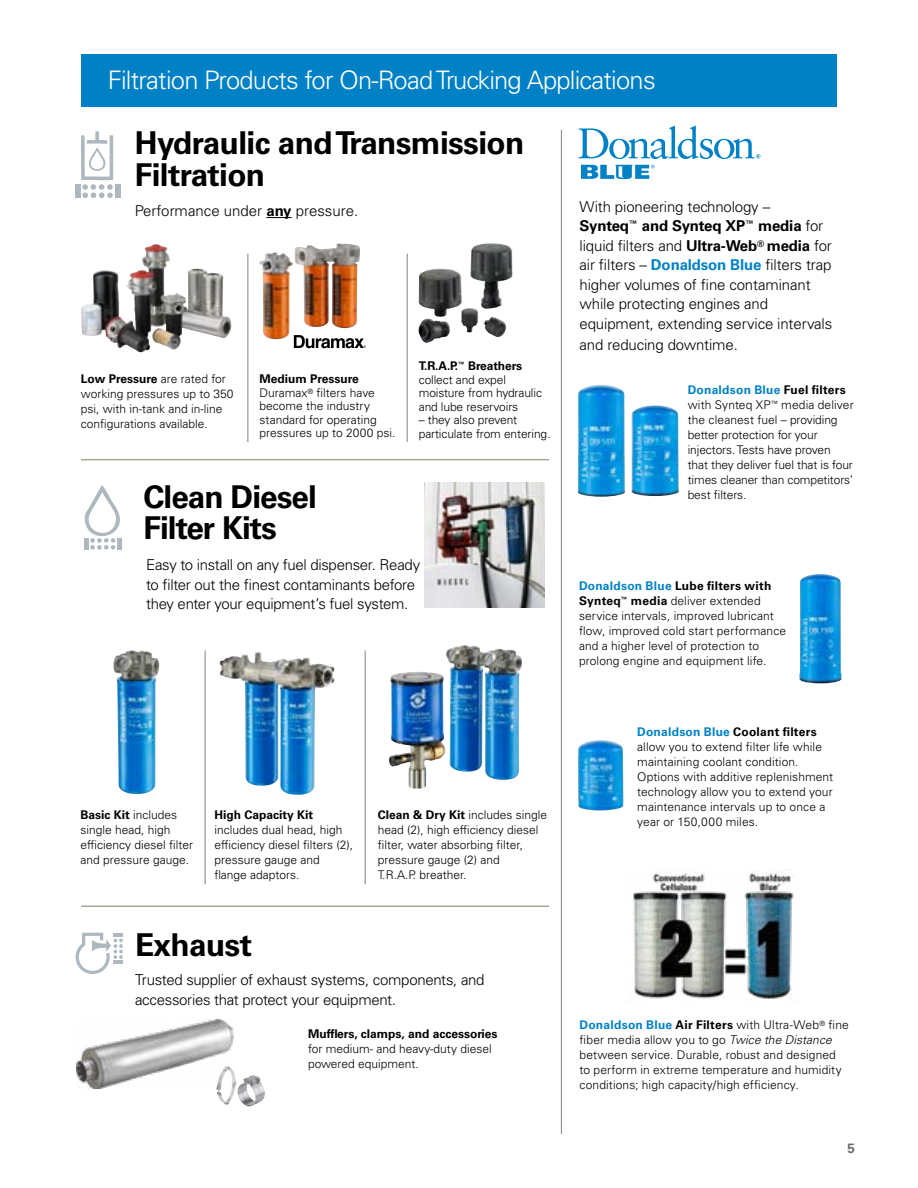
<style>
.page{position:relative;width:918px;height:1188px;background:#fff}
.page>*{position:absolute;margin:0;border:0;box-sizing:border-box;transform-origin:0 0}
.t1{font:700 31.5px/31.5px "Univers LT Std";letter-spacing:-.02em;color:#000}
.t2{font:300 25.5px "Univers LT Std";letter-spacing:-.03em;color:#fff}
.t3{font:300 15px/19.5px "Univers LT Std";letter-spacing:-.01em;color:#000}
.t4{font:700 13.5px "Univers LT Std";color:#6d6e71}
.t5{font:300 12px/15px "Univers LT Std";color:#000}
.t6{font:700 12px "Univers LT Std";color:#000}
.s1{font-weight:700}
.s2{font-weight:700;color:#0081c6}
.s3{font-style:italic}
</style>
<div class="page">
<hr style="left:205px;top:650px;width:1px;height:234px;background:#808285">
<div style="left:81px;top:54px;width:756px;height:52px;background:#0081c6"></div>
<img style="left:259px;top:243px;width:101px;height:85px">
<hr style="left:248px;top:254px;width:1px;height:188px;background:#808285">
<hr style="left:407px;top:254px;width:1px;height:188px;background:#808285">
<svg style="left:266px;top:217px;width:26px;height:1px"></svg>
<img style="left:81px;top:244px;width:75px;height:92px">
<svg style="left:81px;top:131px;width:32px;height:67px"></svg>
<div style="left:115px;top:184px;width:6px;height:14px;background:#adb8bf"></div>
<div style="left:75px;top:184px;width:5px;height:14px;background:#adb8bf"></div>
<svg style="left:294px;top:335px;width:72px;height:13px"></svg>
<img style="left:216px;top:1073px;width:20px;height:32px">
<img style="left:236px;top:1075px;width:29px;height:31px">
<svg style="left:75px;top:932px;width:48px;height:42px"></svg>
<hr style="left:561px;top:130px;width:1px;height:1004px;background:#808285">
<hr style="left:81px;top:906px;width:468px;height:1px;background:#a7a699">
<hr style="left:81px;top:459px;width:468px;height:1px;background:#a7a699">
<svg style="left:84px;top:485px;width:38px;height:65px"></svg>
<hr style="left:365px;top:650px;width:1px;height:234px;background:#808285">
<img style="left:76px;top:1020px;width:158px;height:69px">
<img style="left:425px;top:483px;width:119px;height:125px">
<img style="left:418px;top:243px;width:95px;height:74px">
<img style="left:113px;top:650px;width:46px;height:144px">
<img style="left:415px;top:645px;width:107px;height:135px">
<img style="left:220px;top:652px;width:115px;height:143px">
<img style="left:799px;top:574px;width:43px;height:109px">
<img style="left:578px;top:740px;width:46px;height:70px">
<img style="left:633px;top:871px;width:161px;height:129px">
<img style="left:578px;top:385px;width:47px;height:112px">
<img style="left:631px;top:405px;width:48px;height:91px">
<svg style="left:579px;top:126px;width:181px;height:33px"></svg>
<svg style="left:581px;top:165px;width:74px;height:14px"></svg>
<h2 class="t2" style="left:108px;top:65px;width:550px">Filtration Products for On-Road Trucking Applications</h2>
<h1 class="t1" style="left:135px;top:128px;width:391px">Hydraulic and Transmission<br>Filtration</h1>
<p class="t3" style="left:135px;top:201px;width:225px">Performance under <span class="s1">any</span> pressure.</p>
<p class="t5" style="left:81px;top:372px;width:154px"><span class="s1">Low Pressure</span> are rated for working pressures up to 350 psi, with in-tank and in-line configurations available.</p>
<p class="t5" style="left:259px;top:372px;width:137px;line-height:13.5px"><span class="s1">Medium Pressure<br></span>Duramax<sup>®</sup> filters have become the industry standard for operating pressures up to 2000 psi.</p>
<h1 class="t1" style="left:143px;top:481px;width:175px">Clean Diesel<br>Filter Kits</h1>
<p class="t5" style="left:419px;top:359px;width:125px;line-height:13.5px"><span class="s1">T.R.A.P.</span><sup>™</sup> <span class="s1">Breathers </span>collect and expel moisture from hydraulic and lube reservoirs</p>
<p class="t5" style="left:419px;top:413px;width:133px;line-height:13.5px">– they also prevent particulate from entering.</p>
<p class="t3" style="left:146px;top:555px;width:276px">Easy to install on any fuel dispenser. Ready to filter out the finest contaminants before they enter your equipment’s fuel system.</p>
<p class="t5" style="left:80px;top:807px;width:114px"><span class="s1">Basic Kit</span> includes single head, high efficiency diesel filter and pressure gauge.</p>
<p class="t6" style="left:214px;top:808px;width:100px">High Capacity Kit</p>
<p class="t5" style="left:214px;top:822px;width:140px">includes dual head, high efficiency diesel filters (2), pressure gauge and flange adaptors.</p>
<h1 class="t1" style="left:135px;top:929px;width:118px">Exhaust</h1>
<p class="t5" style="left:378px;top:807px;width:171px"><span class="s1">Clean &amp; Dry Kit</span> includes single head (2), high efficiency diesel filter, water absorbing filter, pressure gauge (2) and<br>T.R.A.P. breather.</p>
<p class="t3" style="left:135px;top:970px;width:351px">Trusted supplier of exhaust systems, components, and accessories that protect your equipment.</p>
<p class="t6" style="left:308px;top:1027px;width:191px">Mufflers, clamps, and accessories</p>
<p class="t5" style="left:308px;top:1041px;width:185px">for medium- and heavy-duty diesel powered equipment.</p>
<p class="t3" style="left:580px;top:197px;width:254px">With pioneering technology – <span class="s1">Synteq</span><sup>™</sup> <span class="s1">and Synteq XP</span><sup>™</sup> <span class="s1">media</span> for liquid filters and <span class="s1">Ultra-Web</span><sup>®</sup> <span class="s1">media</span> for air filters – <span class="s2">Donaldson Blue</span> filters trap higher volumes of fine contaminant while protecting engines and equipment, extending service intervals</p>
<p class="t3" style="left:580px;top:335px;width:160px">and reducing downtime.</p>
<p class="t5" style="left:688px;top:382px;width:167px"><span class="s2">Donaldson Blue</span> <span class="s1">Fuel filters </span>with Synteq XP<sup>™</sup> media deliver the cleanest fuel – providing better protection for your injectors. Tests have proven that they deliver fuel that is four times cleaner than competitors’ best filters.</p>
<p class="t5" style="left:579px;top:578px;width:209px"><span class="s2">Donaldson Blue</span> <span class="s1">Lube filters with Synteq</span><sup>™</sup> <span class="s1">media</span> deliver extended service intervals, improved lubricant flow, improved cold start performance and a higher level of protection to prolong engine and equipment life.</p>
<p class="t5" style="left:637px;top:724px;width:198px"><span class="s2">Donaldson Blue</span> <span class="s1">Coolant filters </span>allow you to extend filter life while maintaining coolant condition.<br>Options with additive replenishment technology allow you to extend your maintenance intervals up to once a year or 150,000 miles.</p>
<p class="t5" style="left:580px;top:1018px;width:271px"><span class="s2">Donaldson Blue</span> <span class="s1">Air Filters</span> with Ultra-Web<sup>®</sup> fine fiber media allow you to go <span class="s3">Twice the Distance </span>between service. Durable, robust and designed to perform in extreme temperature and humidity conditions; high capacity/high efficiency.</p>
<p class="t4" style="left:847px;top:1140px;width:9px">5</p>
</div>
